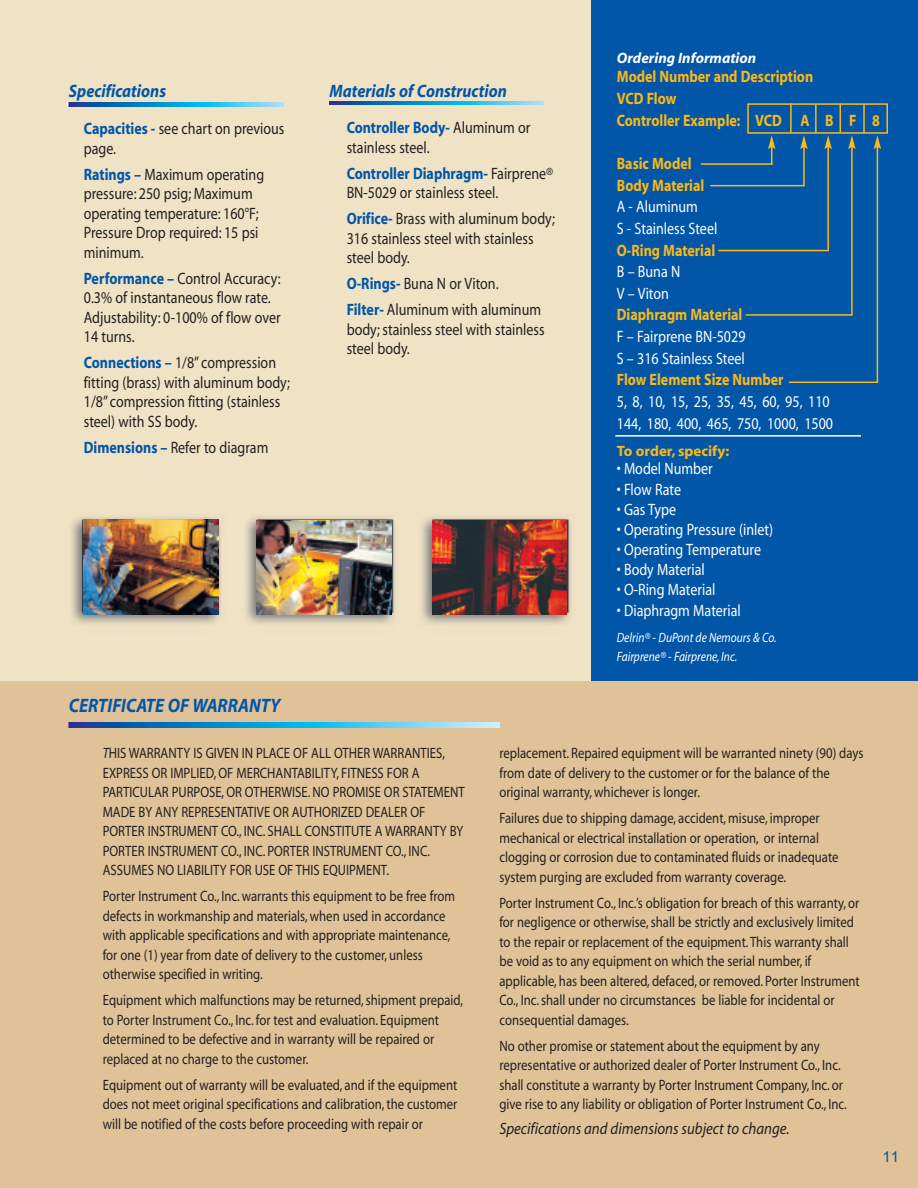
<style>
.page{position:relative;width:918px;height:1188px;background:#fff}
.page>*{position:absolute;margin:0;border:0;box-sizing:border-box;transform-origin:0 0}
.t1{font:italic 700 19.5px "Myriad";color:#0156a8;scale:.9 1}
.t2{font:italic 700 18px "Myriad";color:#0156a8;scale:.9 1}
.t3{font:16.5px/19.5px "Myriad";color:#231f20;scale:.85 1}
.t4{font:16.5px/21.6px "Myriad";color:#fff;scale:.85 1}
.t5{font:700 16.5px/21.6px "Myriad";color:#fcb814;scale:.85 1}
.t6{font:italic 16.5px "Myriad";color:#231f20;scale:.9 1}
.t7{font:15px/19.5px "Myriad";color:#231f20;scale:.85 1}
.t8{font:italic 700 15px "Myriad";color:#fff}
.t9{font:700 15px "Myriad";color:#fcb814}
.t10{font:15px "Arial";color:#0156a8}
.t11{font:italic 13.5px/18.6px "Myriad";color:#fff;scale:.85 1}
.s1{font-weight:700;color:#0156a8}
.s2{font-style:italic}
</style>
<div class="page">
<div style="left:0;top:0;width:591px;height:682px;background:#efe2c5"></div>
<div style="left:591px;top:0;width:327px;height:813px;background:#0156a8"></div>
<div style="left:0;top:682px;width:918px;height:506px;background:#dfc298"></div>
<div style="left:747px;top:103px;width:141px;height:31px;border:2px solid #fcb814"></div>
<hr style="left:790px;top:103px;width:2px;height:30px;background:#fcb814">
<hr style="left:815px;top:104px;width:2px;height:29px;background:#fcb814">
<hr style="left:839px;top:103px;width:2px;height:30px;background:#fcb814">
<hr style="left:863px;top:104px;width:2px;height:29px;background:#fcb814">
<svg style="left:768px;top:135px;width:7px;height:28px"></svg>
<hr style="left:701px;top:163px;width:72px;height:2px;background:#fcb814">
<hr style="left:803px;top:147px;width:2px;height:39px;background:#fcb814">
<svg style="left:800px;top:135px;width:8px;height:14px"></svg>
<hr style="left:827px;top:147px;width:2px;height:104px;background:#fcb814">
<svg style="left:824px;top:135px;width:8px;height:14px"></svg>
<hr style="left:851px;top:147px;width:2px;height:168px;background:#fcb814">
<svg style="left:848px;top:135px;width:8px;height:14px"></svg>
<hr style="left:877px;top:147px;width:1px;height:236px;background:#fcb814">
<svg style="left:874px;top:135px;width:7px;height:14px"></svg>
<hr style="left:615px;top:435px;width:246px;height:2px;background:#fff">
<hr style="left:746px;top:314px;width:107px;height:2px;background:#fcb814">
<hr style="left:718px;top:250px;width:111px;height:1px;background:#fcb814">
<hr style="left:710px;top:185px;width:94px;height:1px;background:#fcb814">
<img style="left:84px;top:520px;width:135px;height:94px">
<img style="left:257px;top:520px;width:135px;height:95px">
<img style="left:432px;top:520px;width:135px;height:95px">
<hr style="left:789px;top:382px;width:89px;height:1px;background:#fcb814">
<svg style="left:329px;top:102px;width:215px;height:3px"></svg>
<hr style="left:68px;top:103px;width:216px;height:3px;background:#fff">
<svg style="left:69px;top:103px;width:215px;height:3px"></svg>
<svg style="left:69px;top:722px;width:431px;height:6px;background:#36a1d9"></svg>
<p class="t2" style="left:69px;top:84px;width:109px">Specifications</p>
<p class="t3" style="left:84px;top:120px;width:238px"><span class="s1">Capacities -</span> see chart on previous page.</p>
<p class="t3" style="left:84px;top:166px;width:214px"><span class="s1">Ratings –</span> Maximum operating pressure: 250 psig; Maximum operating temperature: 160°F;<br>Pressure Drop required: 15 psi minimum.</p>
<p class="t3" style="left:84px;top:270px;width:233px"><span class="s1">Performance –</span> Control Accuracy:<br>0.3% of instantaneous flow rate.<br>Adjustability: 0-100% of flow over<br>14 turns.</p>
<p class="t3" style="left:84px;top:354px;width:244px"><span class="s1">Connections –</span> 1/8” compression fitting (brass) with aluminum body;<br>1/8” compression fitting (stainless steel) with SS body.</p>
<p class="t3" style="left:84px;top:439px;width:219px"><span class="s1">Dimensions –</span> Refer to diagram</p>
<p class="t2" style="left:329px;top:84px;width:199px">Materials of Construction</p>
<p class="t3" style="left:347px;top:119px;width:218px"><span class="s1">Controller Body-</span> Aluminum or stainless steel.</p>
<p class="t3" style="left:347px;top:165px;width:245px"><span class="s1">Controller Diaphragm-</span> Fairprene®<br>BN-5029 or stainless steel.</p>
<p class="t3" style="left:347px;top:210px;width:247px"><span class="s1">Orifice-</span> Brass with aluminum body;<br>316 stainless steel with stainless steel body.</p>
<p class="t3" style="left:347px;top:272px;width:230px;line-height:26px"><span class="s1">O-Rings-</span> Buna N or Viton.<br><span class="s1">Filter-</span> Aluminum with aluminum</p>
<p class="t3" style="left:347px;top:321px;width:234px">body; stainless steel with stainless steel body.</p>
<h1 class="t1" style="left:69px;top:699px;width:237px">CERTIFICATE OF WARRANTY</h1>
<p class="t8" style="left:617px;top:52px;width:141px">Ordering Information</p>
<p class="t5" style="left:617px;top:67px;width:311px">Model Number and Description<br>VCD Flow<br>Controller Example: VCD A B F 8</p>
<p class="t5" style="left:617px;top:154px;width:105px">Basic Model<br>Body Material</p>
<p class="t4" style="left:617px;top:197px;width:120px">A - Aluminum<br>S - Stainless Steel</p>
<p class="t5" style="left:617px;top:240px;width:117px">O-Ring Material</p>
<p class="t4" style="left:617px;top:262px;width:76px">B – Buna N<br>V – Viton</p>
<p class="t5" style="left:617px;top:305px;width:149px">Diaphragm Material</p>
<p class="t4" style="left:617px;top:327px;width:153px">F – Fairprene BN-5029<br>S – 316 Stainless Steel</p>
<p class="t5" style="left:617px;top:370px;width:198px">Flow Element Size Number</p>
<p class="t4" style="left:617px;top:392px;width:256px">5, 8, 10, 15, 25, 35, 45, 60, 95, 110<br>144, 180, 400, 465, 750, 1000, 1500</p>
<p class="t9" style="left:617px;top:446px;width:114px">To order, specify:</p>
<p class="t4" style="left:617px;top:459px;width:114px">• Model Number</p>
<p class="t4" style="left:617px;top:480px;width:77px">• Flow Rate</p>
<p class="t4" style="left:617px;top:500px;width:71px">• Gas Type</p>
<p class="t4" style="left:617px;top:520px;width:185px">• Operating Pressure (inlet)</p>
<p class="t4" style="left:617px;top:540px;width:171px">• Operating Temperature</p>
<p class="t4" style="left:617px;top:560px;width:105px">• Body Material</p>
<p class="t4" style="left:617px;top:580px;width:118px">• O-Ring Material</p>
<p class="t4" style="left:617px;top:601px;width:147px">• Diaphragm Material</p>
<p class="t11" style="left:617px;top:630px;width:190px">Delrin® - DuPont de Nemours &amp; Co.<br>Fairprene® - Fairprene, Inc.</p>
<p class="t7" style="left:103px;top:744px;width:428px"><span class="s2">T</span>HIS WARRANTY IS GIVEN IN PLACE OF ALL OTHER WARRANTIES, EXPRESS OR IMPLIED, OF MERCHANTABILITY, FITNESS FOR A PARTICULAR PURPOSE, OR OTHERWISE. NO PROMISE OR STATEMENT MADE BY ANY REPRESENTATIVE OR AUTHORIZED DEALER OF PORTER INSTRUMENT CO., INC. SHALL CONSTITUTE A WARRANTY BY PORTER INSTRUMENT CO., INC. PORTER INSTRUMENT CO., INC.<br>ASSUMES NO LIABILITY FOR USE OF THIS EQUIPMENT.</p>
<p class="t7" style="left:103px;top:887px;width:416px">Porter Instrument Co., Inc. warrants this equipment to be free from defects in workmanship and materials, when used in accordance with applicable specifications and with appropriate maintenance, for one (1) year from date of delivery to the customer, unless otherwise specified in writing.</p>
<p class="t7" style="left:103px;top:991px;width:425px">Equipment which malfunctions may be returned, shipment prepaid, to Porter Instrument Co., Inc. for test and evaluation. Equipment determined to be defective and in warranty will be repaired or replaced at no charge to the customer.</p>
<p class="t7" style="left:103px;top:1076px;width:419px;text-align:justify">Equipment out of warranty will be evaluated, and if the equipment does not meet original specifications and calibration, the customer will be notified of the costs before proceeding with repair or</p>
<p class="t7" style="left:499px;top:744px;width:430px">replacement. Repaired equipment will be warranted ninety (90) days from date of delivery to the customer or for the balance of the original warranty, whichever is longer.</p>
<p class="t7" style="left:499px;top:809px;width:401px">Failures due to shipping damage, accident, misuse, improper mechanical or electrical installation or operation, or internal clogging or corrosion due to contaminated fluids or inadequate system purging are excluded from warranty coverage.</p>
<p class="t7" style="left:499px;top:894px;width:425px">Porter Instrument Co., Inc.’s obligation for breach of this warranty, or for negligence or otherwise, shall be strictly and exclusively limited to the repair or replacement of the equipment. This warranty shall be void as to any equipment on which the serial number, if applicable, has been altered, defaced, or removed. Porter Instrument Co., Inc. shall under no circumstances be liable for incidental or consequential damages.</p>
<p class="t7" style="left:499px;top:1037px;width:410px">No other promise or statement about the equipment by any representative or authorized dealer of Porter Instrument Co., Inc. shall constitute a warranty by Porter Instrument Company, Inc. or give rise to any liability or obligation of Porter Instrument Co., Inc.</p>
<p class="t6" style="left:499px;top:1122px;width:324px">Specifications and dimensions subject to change.</p>
<p class="t10" style="left:883px;top:1148px;width:18px">11</p>
</div>
